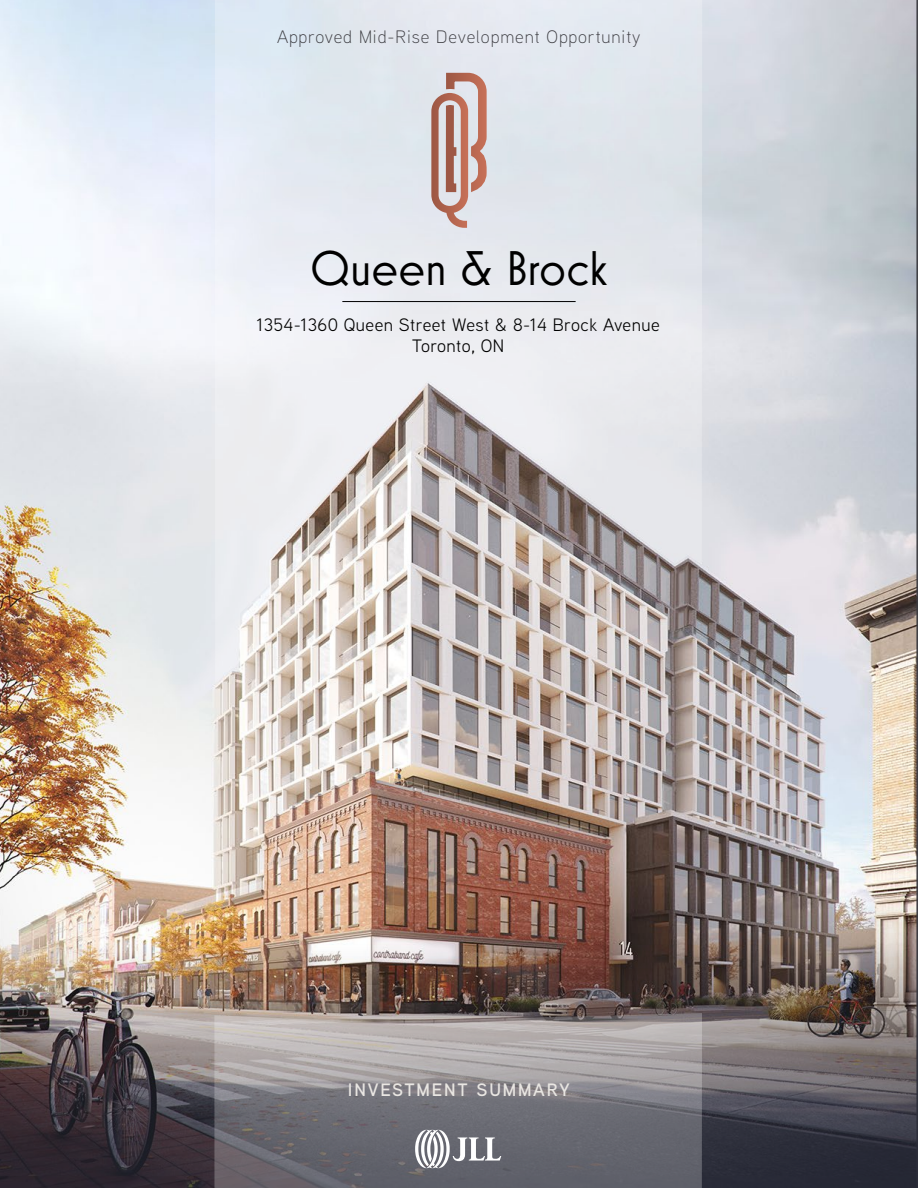
<style>
.page{position:relative;width:918px;height:1188px;background:#fff}
.page>*{position:absolute;margin:0;border:0;box-sizing:border-box;transform-origin:0 0}
.t1{font:49.5px "Mostra Nuova";color:#000}
.t2{font:18px/21.6px "Aaux Next";letter-spacing:.025em;color:#000;text-align:center}
.t3{font:300 18px "Aaux Next";letter-spacing:.05em;color:#3b3b40}
.t4{font:600 18px "Aaux Next";letter-spacing:.1em;color:#e9e6e2}
</style>
<div class="page">
<img style="left:0;top:0;width:918px;height:1188px">
<svg style="left:215px;top:0;width:487px;height:683px;background:#d9d9dc"></svg>
<svg style="left:214px;top:1013px;width:488px;height:175px;background:#878489"></svg>
<hr style="left:342px;top:301px;width:234px;height:1px;background:#000">
<svg style="left:415px;top:1130px;width:86px;height:38px"></svg>
<svg style="left:431px;top:70px;width:58px;height:158px;background:#cbaaa4"></svg>
<p class="t3" style="left:277px;top:24px;width:365px">Approved Mid-Rise Development Opportunity</p>
<h1 class="t1" style="left:310px;top:240px;width:299px">Queen &amp; Brock</h1>
<p class="t2" style="left:257px;top:313px;width:405px">1354-1360 Queen Street West &amp; 8-14 Brock Avenue<br>Toronto, ON</p>
<p class="t4" style="left:348px;top:1077px;width:224px">INVESTMENT SUMMARY</p>
</div>
